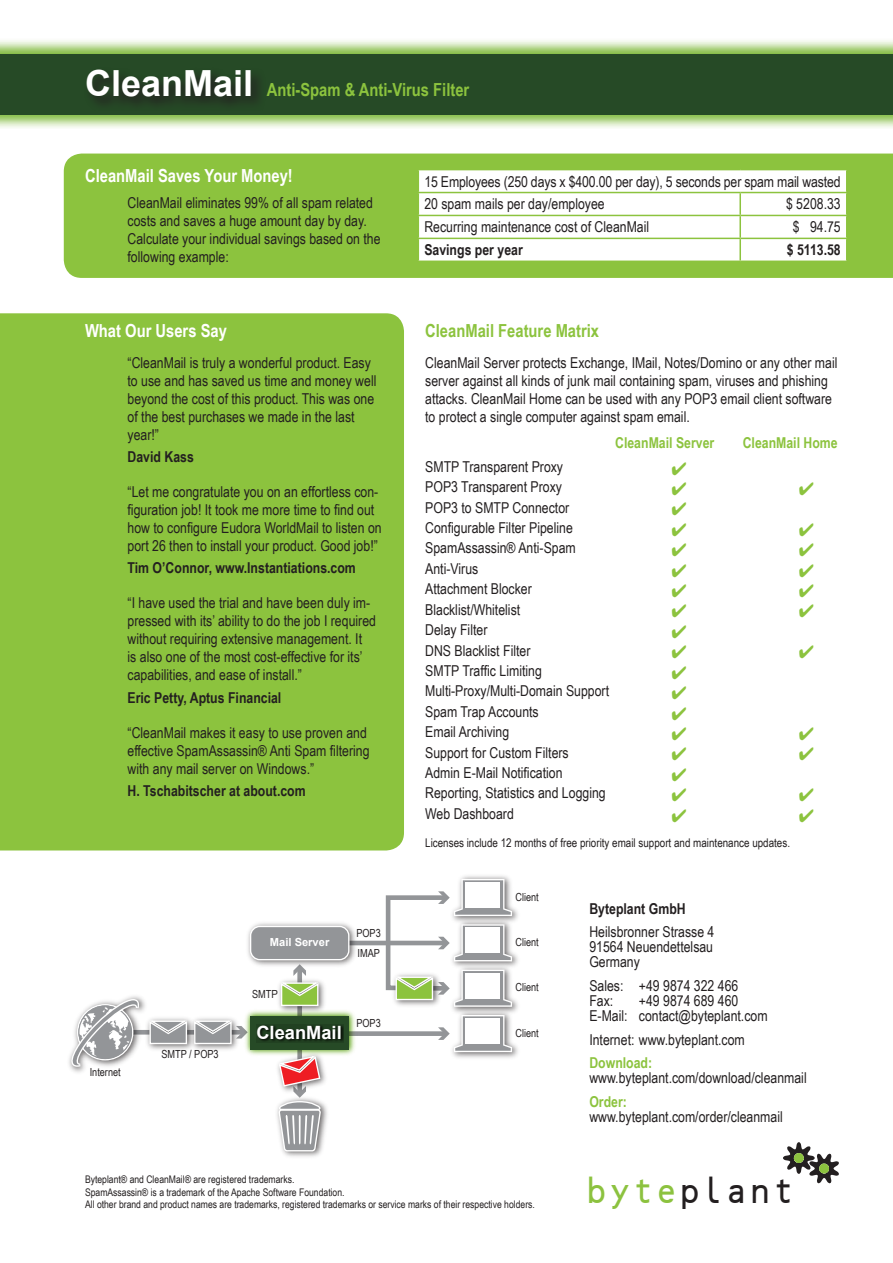
<style>
.page{position:relative;width:893px;height:1263px;background:#fff}
.page>*{position:absolute;margin:0;border:0;box-sizing:border-box;transform-origin:0 0}
.t1{font:38.4px "OCRB";letter-spacing:.075em;color:#231f20;scale:.9 1}
.t2{font:700 18.3px "Arial";color:#fff}
.t3{font:700 18px "Arial Narrow";color:#8cc33e}
.t4{font:700 18px "Arial Narrow";color:#fff}
.t5{font:15px/18px "Arial Narrow";color:#231f20}
.t6{font:700 15px "Arial Narrow";color:#231f20}
.t7{font:700 15px "Arial Narrow";color:#8cc33e}
.t8{font:12px "Arial Narrow";color:#231f20}
.t9{font:11.1px "Arial Narrow";color:#231f20}
.t10{font:700 11.1px "Arial";color:#fff}
.t11{font:10.5px/12.6px "Arial Narrow";color:#231f20}
.s1{font-family:"Arial";font-size:36px;color:#fff}
.s2{color:#8cc23f}
</style>
<div class="page">
<div style="left:0;top:313px;width:404px;height:537px;background:#8cc33e"></div>
<div style="left:64px;top:154px;width:829px;height:124px;background:#8cc33e"></div>
<svg style="left:783px;top:1142px;width:56px;height:41px"></svg>
<svg style="left:0;top:40px;width:893px;height:88px;background:#bcd89e"></svg>
<div style="left:0;top:54px;width:893px;height:60px;background:#264a26"></div>
<svg style="left:90px;top:74px;width:170px;height:31px;fill:#243923"></svg>
<div style="left:418px;top:169px;width:435px;height:100px;background:#8cc33e"></div>
<svg style="left:418px;top:170px;width:429px;height:91px;background:#f7faf1"></svg>
<hr style="left:338px;top:941px;width:107px;height:4px;background:#939598">
<div style="left:338px;top:1031px;width:107px;height:5px;background:#939598"></div>
<img style="left:245px;top:1010px;width:112px;height:45px">
<div style="left:251px;top:1016px;width:98px;height:33px;background:#264a26"></div>
<svg style="left:257px;top:1024px;width:87px;height:18px"></svg>
<img style="left:248px;top:923px;width:112px;height:43px">
<div style="left:251px;top:926px;width:98px;height:34px;background:#939598;border-radius:9px"></div>
<div style="left:250px;top:926px;width:99px;height:34px;border:1px solid #fff;border-radius:9px"></div>
<img style="left:282px;top:1102px;width:45px;height:55px">
<img style="left:272px;top:1049px;width:59px;height:36px">
<svg style="left:276px;top:1055px;width:45px;height:96px"></svg>
<img style="left:274px;top:981px;width:55px;height:34px">
<svg style="left:278px;top:964px;width:41px;height:43px"></svg>
<img style="left:197px;top:1018px;width:40px;height:32px">
<img style="left:149px;top:1018px;width:48px;height:32px">
<svg style="left:149px;top:1019px;width:99px;height:26px"></svg>
<img style="left:512px;top:952px;width:6px;height:10px">
<img style="left:461px;top:876px;width:57px;height:46px">
<img style="left:512px;top:962px;width:6px;height:45px">
<svg style="left:383px;top:879px;width:129px;height:128px"></svg>
<div style="left:466px;top:973px;width:34px;height:25px;background:#fff"></div>
<img style="left:452px;top:1007px;width:66px;height:51px">
<svg style="left:438px;top:1015px;width:74px;height:37px"></svg>
<div style="left:466px;top:1018px;width:34px;height:25px;background:#fff"></div>
<img style="left:70px;top:996px;width:79px;height:77px">
<svg style="left:69px;top:999px;width:71px;height:68px"></svg>
<p class="t3" style="left:85px;top:76px;width:386px"><span class="s1">CleanMail</span> Anti-Spam &amp; Anti-Virus Filter</p>
<p class="t4" style="left:85px;top:162px;width:209px">CleanMail Saves Your Money!</p>
<p class="t5" style="left:128px;top:194px;width:254px">CleanMail eliminates 99% of all spam related costs and saves a huge amount day by day.<br>Calculate your individual savings based on the following example:</p>
<p class="t4" style="left:85px;top:317px;width:143px">What Our Users Say</p>
<p class="t5" style="left:128px;top:353px;width:250px">“CleanMail is truly a wonderful product. Easy to use and has saved us time and money well beyond the cost of this product. This was one of the best purchases we made in the last year!”</p>
<p class="t6" style="left:128px;top:445px;width:68px">David Kass</p>
<p class="t5" style="left:128px;top:482px;width:256px">“Let me congratulate you on an effortless con&shy;figuration job! It took me more time to find out how to configure Eudora WorldMail to listen on port 26 then to install your product. Good job!”</p>
<p class="t6" style="left:128px;top:557px;width:230px">Tim O’Connor, www.Instantiations.com</p>
<p class="t5" style="left:128px;top:593px;width:250px">“I have used the trial and have been duly im&shy;pressed with its’ ability to do the job I required without requiring extensive management. It<br>is also one of the most cost-effective for its’ capabilities, and ease of install.”</p>
<p class="t6" style="left:128px;top:686px;width:155px">Eric Petty, Aptus Financial</p>
<p class="t5" style="left:128px;top:723px;width:244px">“CleanMail makes it easy to use proven and effective SpamAssassin® Anti Spam filtering with any mail server on Windows.”</p>
<p class="t6" style="left:128px;top:779px;width:180px">H. Tschabitscher at about.com</p>
<p class="t9" style="left:90px;top:1063px;width:32px">Internet</p>
<p class="t9" style="left:161px;top:1045px;width:59px">SMTP / POP3</p>
<p class="t10" style="left:270px;top:934px;width:61px">Mail Server</p>
<p class="t9" style="left:252px;top:986px;width:27px">SMTP</p>
<p class="t2" style="left:256px;top:1020px;width:87px">CleanMail</p>
<p class="t9" style="left:356px;top:925px;width:26px">POP3</p>
<p class="t9" style="left:358px;top:945px;width:24px">IMAP</p>
<p class="t9" style="left:356px;top:1015px;width:26px">POP3</p>
<p class="t5" style="left:424px;top:169px;width:418px;line-height:23px">15 Employees (250 days x $400.00 per day), 5 seconds per spam mail wasted<br>20 spam mails per day/employee</p>
<p class="t5" style="left:786px;top:195px;width:56px">$ 5208.33</p>
<p class="t5" style="left:424px;top:218px;width:226px">Recurring maintenance cost of CleanMail</p>
<p class="t5" style="left:793px;top:218px;width:49px">$ 94.75</p>
<p class="t6" style="left:424px;top:239px;width:100px">Savings per year</p>
<p class="t6" style="left:787px;top:239px;width:56px">$ 5113.58</p>
<p class="t3" style="left:425px;top:317px;width:175px">CleanMail Feature Matrix</p>
<p class="t5" style="left:425px;top:353px;width:414px">CleanMail Server protects Exchange, IMail, Notes/Domino or any other mail server against all kinds of junk mail containing spam, viruses and phishing attacks. CleanMail Home can be used with any POP3 email client software to protect a single computer against spam email.</p>
<p class="t7" style="left:615px;top:432px;width:101px">CleanMail Server</p>
<p class="t7" style="left:743px;top:432px;width:97px">CleanMail Home</p>
<p class="t5" style="left:425px;top:457px;width:139px">SMTP Transparent Proxy</p>
<p class="t5" style="left:425px;top:477px;width:138px">POP3 Transparent Proxy</p>
<p class="t5" style="left:425px;top:498px;width:146px">POP3 to SMTP Connector</p>
<p class="t5" style="left:425px;top:518px;width:149px">Configurable Filter Pipeline</p>
<p class="t5" style="left:425px;top:539px;width:152px">SpamAssassin® Anti-Spam</p>
<p class="t5" style="left:425px;top:559px;width:55px">Anti-Virus</p>
<p class="t5" style="left:425px;top:579px;width:108px">Attachment Blocker</p>
<p class="t5" style="left:425px;top:600px;width:96px">Blacklist/Whitelist</p>
<p class="t5" style="left:425px;top:620px;width:64px">Delay Filter</p>
<p class="t5" style="left:425px;top:641px;width:107px">DNS Blacklist Filter</p>
<p class="t5" style="left:425px;top:661px;width:118px">SMTP Traffic Limiting</p>
<p class="t5" style="left:425px;top:681px;width:185px">Multi-Proxy/Multi-Domain Support</p>
<p class="t5" style="left:425px;top:702px;width:115px">Spam Trap Accounts</p>
<p class="t5" style="left:425px;top:722px;width:86px">Email Archiving</p>
<p class="t5" style="left:425px;top:743px;width:145px">Support for Custom Filters</p>
<p class="t5" style="left:425px;top:763px;width:139px">Admin E-Mail Notification</p>
<p class="t5" style="left:425px;top:783px;width:182px">Reporting, Statistics and Logging</p>
<p class="t5" style="left:425px;top:804px;width:90px">Web Dashboard</p>
<p class="t8" style="left:425px;top:834px;width:366px">Licenses include 12 months of free priority email support and maintenance updates.</p>
<p class="t9" style="left:515px;top:888px;width:25px">Client</p>
<p class="t9" style="left:515px;top:934px;width:25px">Client</p>
<p class="t9" style="left:515px;top:979px;width:25px">Client</p>
<p class="t9" style="left:515px;top:1024px;width:25px">Client</p>
<p class="t6" style="left:589px;top:897px;width:98px">Byteplant GmbH</p>
<p class="t5" style="left:589px;top:924px;width:127px;line-height:15px;text-align:justify">Heilsbronner Strasse 4<br>91564 Neuendettelsau Germany</p>
<p class="t5" style="left:589px;top:978px;width:151px;line-height:15px">Sales: +49 9874 322 466<br>Fax:</p>
<p class="t5" style="left:589px;top:993px;width:180px;line-height:15px;text-indent:50px">+49 9874 689 460<br>E-Mail: contact@byteplant.com</p>
<p class="t5" style="left:589px;top:1030px;width:157px">Internet: www.byteplant.com</p>
<p class="t7" style="left:589px;top:1051px;width:64px">Download:</p>
<p class="t5" style="left:589px;top:1068px;width:219px">www.byteplant.com/download/cleanmail</p>
<p class="t7" style="left:589px;top:1090px;width:39px">Order:</p>
<p class="t5" style="left:589px;top:1107px;width:195px">www.byteplant.com/order/cleanmail</p>
<p class="t11" style="left:85px;top:1173px;width:451px">Byteplant® and CleanMail® are registered trademarks.<br>SpamAssassin® is a trademark of the Apache Software Foundation.<br>All other brand and product names are trademarks, registered trademarks or service marks of their respective holders.</p>
<h1 class="t1" style="left:586px;top:1175px;width:233px"><span class="s2">byte</span>plant</h1>
</div>
